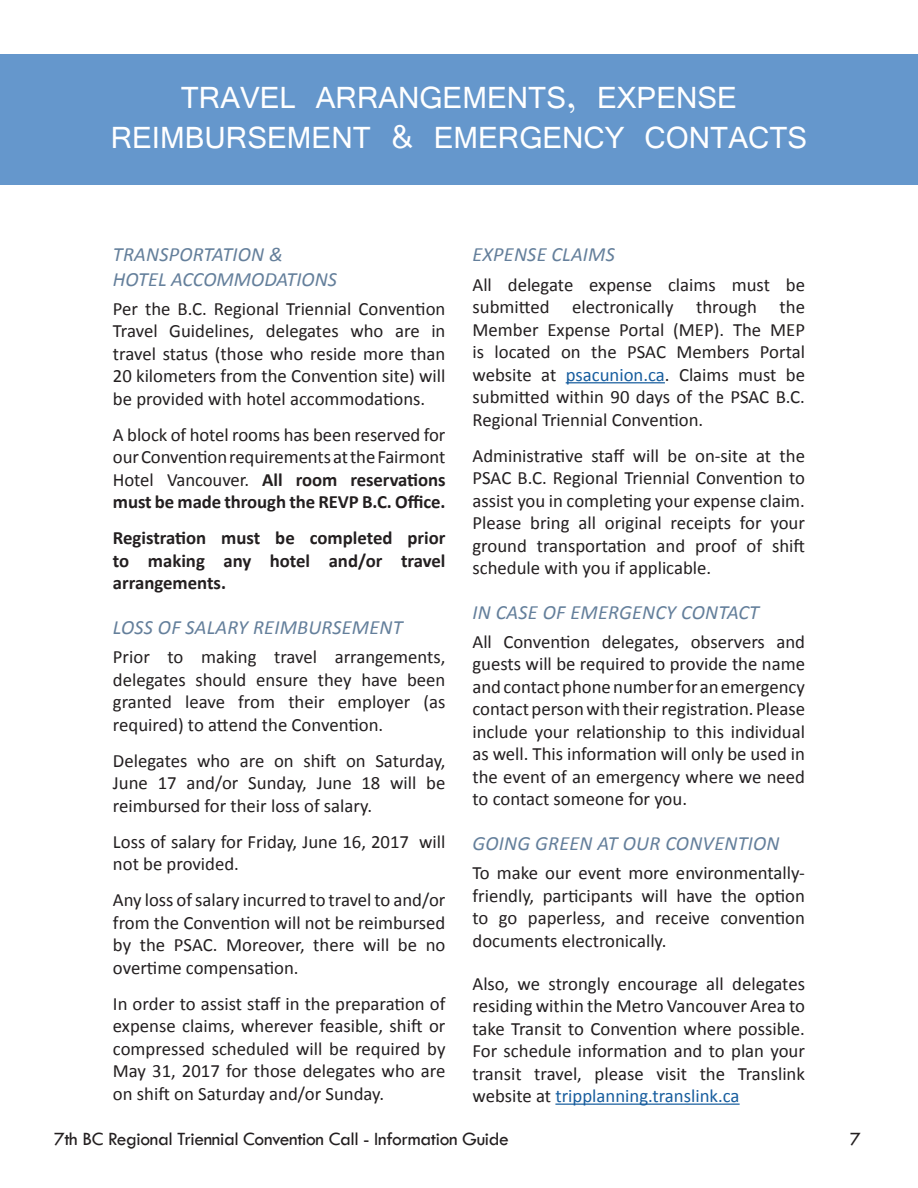
<style>
.page{position:relative;width:918px;height:1188px;background:#fff}
.page>*{position:absolute;margin:0;border:0;box-sizing:border-box;transform-origin:0 0}
.t1{font:33px/39.6px "Vrinda";color:#fff;text-align:center}
.t2{font:italic 20.25px "Calibri";letter-spacing:.01em;color:#647f9b}
.t3{font:19.5px "Tw Cen";letter-spacing:-.02em;color:#231f20}
.t4{font:18.75px/22.5px "Calibri";color:#231f20;text-align:justify}
.t5{font:700 18.75px/22.5px "Calibri";color:#231f20;text-align:justify}
.s1{font-weight:700}
.s2{color:#175d9e}
</style>
<div class="page">
<div style="left:0;top:54px;width:918px;height:131px;background:#6597cc"></div>
<hr style="left:566px;top:382px;width:99px;height:1px;background:#175d9e">
<hr style="left:555px;top:1104px;width:185px;height:1px;background:#175d9e">
<p class="t1" style="left:111px;top:79px;width:698px">TRAVEL ARRANGEMENTS, EXPENSE<br>REIMBURSEMENT &amp; EMERGENCY CONTACTS</p>
<p class="t2" style="left:113px;top:241px;width:172px">TRANSPORTATION &amp;</p>
<p class="t2" style="left:113px;top:265px;width:226px">HOTEL ACCOMMODATIONS</p>
<p class="t4" style="left:113px;top:298px;width:334px">Per the B.C. Regional Triennial Convention Travel Guidelines, delegates who are in travel status (those who reside more than 20 kilometers from the Convention site) will be provided with hotel accommodations.</p>
<p class="t4" style="left:113px;top:424px;width:334px">A block of hotel rooms has been reserved for our Convention requirements at the Fairmont Hotel Vancouver. <span class="s1">All room reservations must be made through the REVP B.C. Office.</span></p>
<p class="t5" style="left:113px;top:527px;width:334px">Registration must be completed prior to making any hotel and/or travel arrangements.</p>
<p class="t2" style="left:113px;top:613px;width:291px">LOSS OF SALARY REIMBURSEMENT</p>
<p class="t4" style="left:113px;top:646px;width:334px">Prior to making travel arrangements, delegates should ensure they have been granted leave from their employer (as required) to attend the Convention.</p>
<p class="t4" style="left:113px;top:749px;width:334px">Delegates who are on shift on Saturday, June 17 and/or Sunday, June 18 will be reimbursed for their loss of salary.</p>
<p class="t4" style="left:113px;top:830px;width:334px">Loss of salary for Friday, June 16, 2017 will not be provided.</p>
<p class="t4" style="left:113px;top:889px;width:334px">Any loss of salary incurred to travel to and/or from the Convention will not be reimbursed by the PSAC. Moreover, there will be no overtime compensation.</p>
<p class="t4" style="left:113px;top:992px;width:334px">In order to assist staff in the preparation of expense claims, wherever feasible, shift or compressed scheduled will be required by May 31, 2017 for those delegates who are on shift on Saturday and/or Sunday.</p>
<p class="t2" style="left:472px;top:241px;width:144px">EXPENSE CLAIMS</p>
<p class="t4" style="left:472px;top:273px;width:334px">All delegate expense claims must be submitted electronically through the Member Expense Portal (MEP). The MEP is located on the PSAC Members Portal website at <span class="s2">psacunion.ca</span>. Claims must be submitted within 90 days of the PSAC B.C.<br>Regional Triennial Convention.</p>
<p class="t4" style="left:472px;top:444px;width:334px">Administrative staff will be on-site at the PSAC B.C. Regional Triennial Convention to assist you in completing your expense claim.<br>Please bring all original receipts for your ground transportation and proof of shift schedule with you if applicable.</p>
<p class="t2" style="left:472px;top:598px;width:288px">IN CASE OF EMERGENCY CONTACT</p>
<p class="t4" style="left:472px;top:631px;width:334px">All Convention delegates, observers and guests will be required to provide the name and contact phone number for an emergency contact person with their registration. Please include your relationship to this individual as well. This information will only be used in the event of an emergency where we need to contact someone for you.</p>
<p class="t2" style="left:472px;top:829px;width:309px">GOING GREEN AT OUR CONVENTION</p>
<p class="t4" style="left:472px;top:862px;width:334px">To make our event more environmentally&shy;friendly, participants will have the option to go paperless, and receive convention documents electronically.</p>
<p class="t4" style="left:472px;top:972px;width:334px">Also, we strongly encourage all delegates residing within the Metro Vancouver Area to take Transit to Convention where possible.<br>For schedule information and to plan your transit travel, please visit the Translink website at <span class="s2">tripplanning.translink.ca</span></p>
<p class="t3" style="left:54px;top:1127px;width:456px">7th BC Regional Triennial Convention Call - Information Guide</p>
<p class="t3" style="left:850px;top:1127px;width:12px">7</p>
</div>
